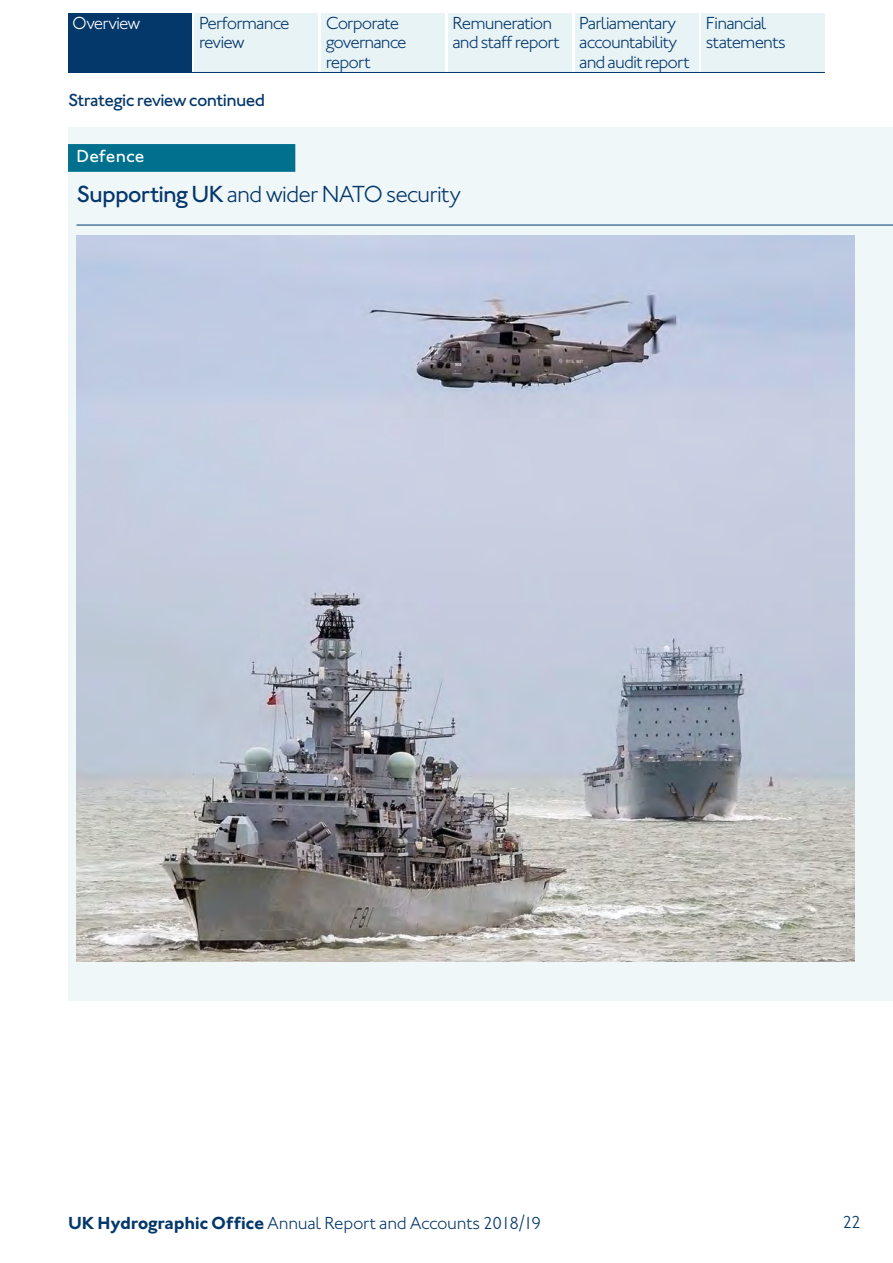
<style>
.page{position:relative;width:893px;height:1263px;background:#fff}
.page>*{position:absolute;margin:0;border:0;box-sizing:border-box;transform-origin:0 0}
.t1{font:300 24px "Johnston ITC Std";letter-spacing:-.04em;color:#04376a}
.t2{font:300 18px/19.2px "Johnston ITC Std";letter-spacing:-.05em;color:#04376a}
.t3{font:300 18px "Johnston ITC Std";letter-spacing:-.02em;color:#04376a}
.t4{font:500 18px "Johnston ITC Std";letter-spacing:-.04em;color:#04376a}
.t5{font:300 18px "Johnston ITC Std";letter-spacing:-.045em;color:#fff}
.t6{font:500 18px "Johnston ITC Std";color:#fff}
.s1{font-weight:500}
.s2{font-weight:700}
</style>
<div class="page">
<div style="left:68px;top:128px;width:825px;height:873px;background:#f0f7f9"></div>
<div style="left:68px;top:144px;width:227px;height:28px;background:#00708f"></div>
<hr style="left:77px;top:225px;width:816px;height:1px;background:#04376a">
<img style="left:77px;top:236px;width:778px;height:725px">
<div style="left:702px;top:13px;width:123px;height:59px;background:#e8f3f6"></div>
<div style="left:575px;top:13px;width:123px;height:59px;background:#e8f3f6"></div>
<div style="left:448px;top:13px;width:123px;height:59px;background:#e8f3f6"></div>
<div style="left:321px;top:13px;width:124px;height:59px;background:#e8f3f6"></div>
<div style="left:195px;top:13px;width:123px;height:59px;background:#e8f3f6"></div>
<div style="left:68px;top:13px;width:123px;height:59px;background:#04376a"></div>
<hr style="left:68px;top:72px;width:757px;height:1px;background:#04376a">
<p class="t5" style="left:72px;top:12px;width:70px">Overview</p>
<p class="t2" style="left:199px;top:14px;width:92px">Performance review</p>
<p class="t4" style="left:68px;top:89px;width:199px">Strategic review continued</p>
<p class="t2" style="left:326px;top:14px;width:82px">Corporate governance report</p>
<p class="t2" style="left:452px;top:14px;width:109px">Remuneration and staff report</p>
<h4 class="t6" style="left:77px;top:145px;width:70px">Defence</h4>
<h5 class="t1" style="left:77px;top:180px;width:386px"><span class="s1">Supporting UK</span> and wider NATO security</h5>
<p class="t2" style="left:579px;top:14px;width:112px">Parliamentary accountability and audit report</p>
<p class="t2" style="left:706px;top:14px;width:81px">Financial statements</p>
<p class="t3" style="left:68px;top:1212px;width:475px"><span class="s2">UK Hydrographic Office</span> Annual Report and Accounts 2018/19</p>
<p class="t2" style="left:842px;top:1213px;width:20px">22</p>
</div>
